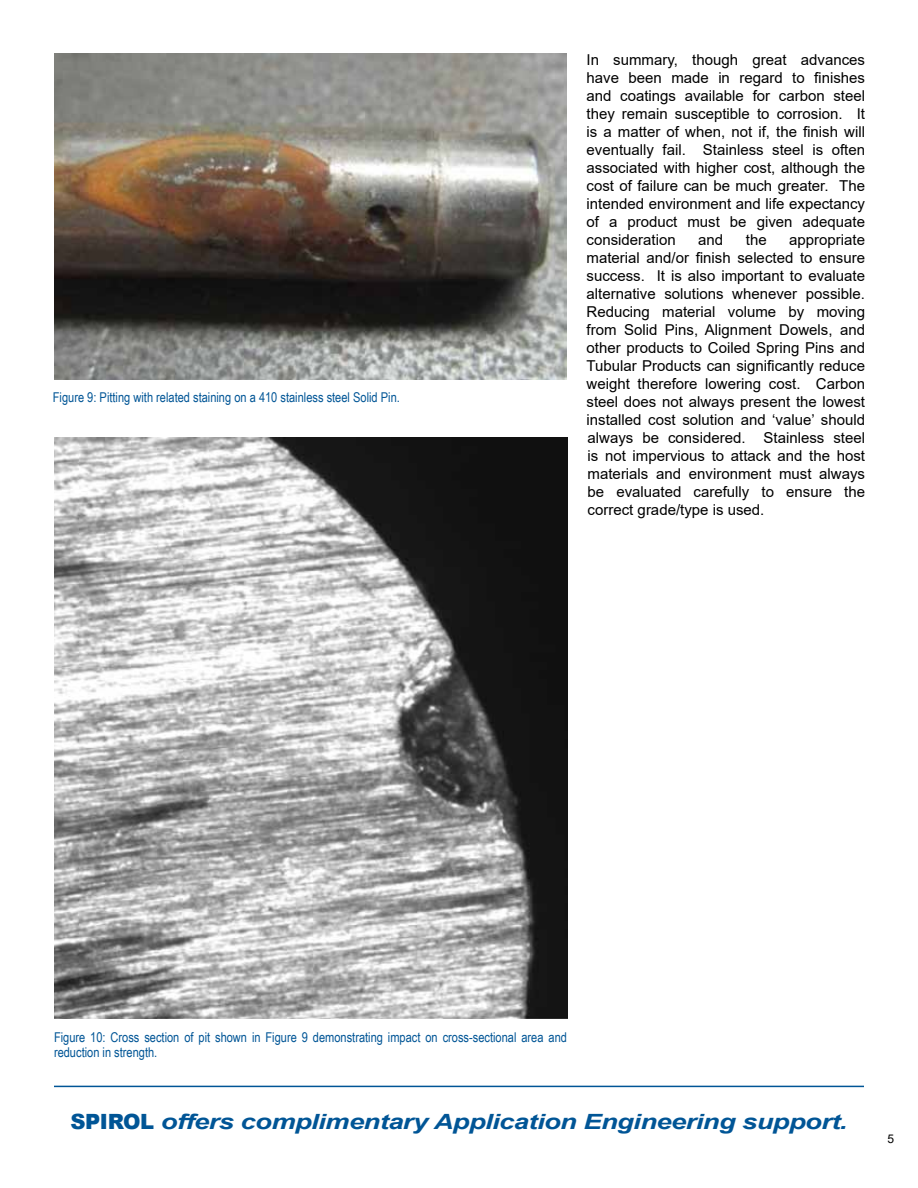
<style>
.page{position:relative;width:918px;height:1188px;background:#fff}
.page>*{position:absolute;margin:0;border:0;box-sizing:border-box;transform-origin:0 0}
.t1{font:italic 700 21px "Arial";letter-spacing:-.02em;color:#005596;scale:1.3 1}
.t2{font:15px/18px "Arial";color:#000;text-align:justify}
.t3{font:13.5px/15px "Arial Narrow";color:#005596}
.t4{font:12px "Arial";color:#000}
.s1{font-weight:900;font-style:normal}
</style>
<div class="page">
<img style="left:54px;top:437px;width:513px;height:582px">
<img style="left:54px;top:54px;width:512px;height:325px">
<hr style="left:54px;top:1086px;width:810px;height:1px;background:#005596">
<p class="t3" style="left:53px;top:390px;width:349px">Figure 9: Pitting with related staining on a 410 stainless steel Solid Pin.</p>
<p class="t2" style="left:587px;top:51px;width:280px">In summary, though great advances have been made in regard to finishes and coatings available for carbon steel they remain susceptible to corrosion. It is a matter of when, not if, the finish will eventually fail. Stainless steel is often associated with higher cost, although the cost of failure can be much greater. The intended environment and life expectancy of a product must be given adequate consideration</p>
<p class="t2" style="left:587px;top:231px;width:280px;text-indent:203px">appropriate material and/or finish selected to ensure success. It is also important to evaluate alternative solutions whenever possible.<br>Reducing material volume by moving from Solid Pins, Alignment Dowels, and other products to Coiled Spring Pins and Tubular Products can significantly reduce weight therefore lowering cost. Carbon steel does not always present the lowest installed cost solution and ‘value’ should always be considered. Stainless steel is not impervious to attack and the host materials and environment must always be evaluated carefully to ensure the correct grade/type is used.</p>
<p class="t2" style="left:698px;top:231px;width:27px">and</p>
<p class="t2" style="left:746px;top:231px;width:22px">the</p>
<p class="t3" style="left:54px;top:1029px;width:514px">Figure 10: Cross section of pit shown in Figure 9 demonstrating impact on cross-sectional area and reduction in strength.</p>
<h1 class="t1" style="left:70px;top:1108px;width:599px"><span class="s1">SPIROL</span> offers complimentary Application Engineering support.</h1>
<p class="t4" style="left:888px;top:1130px;width:8px">5</p>
</div>
